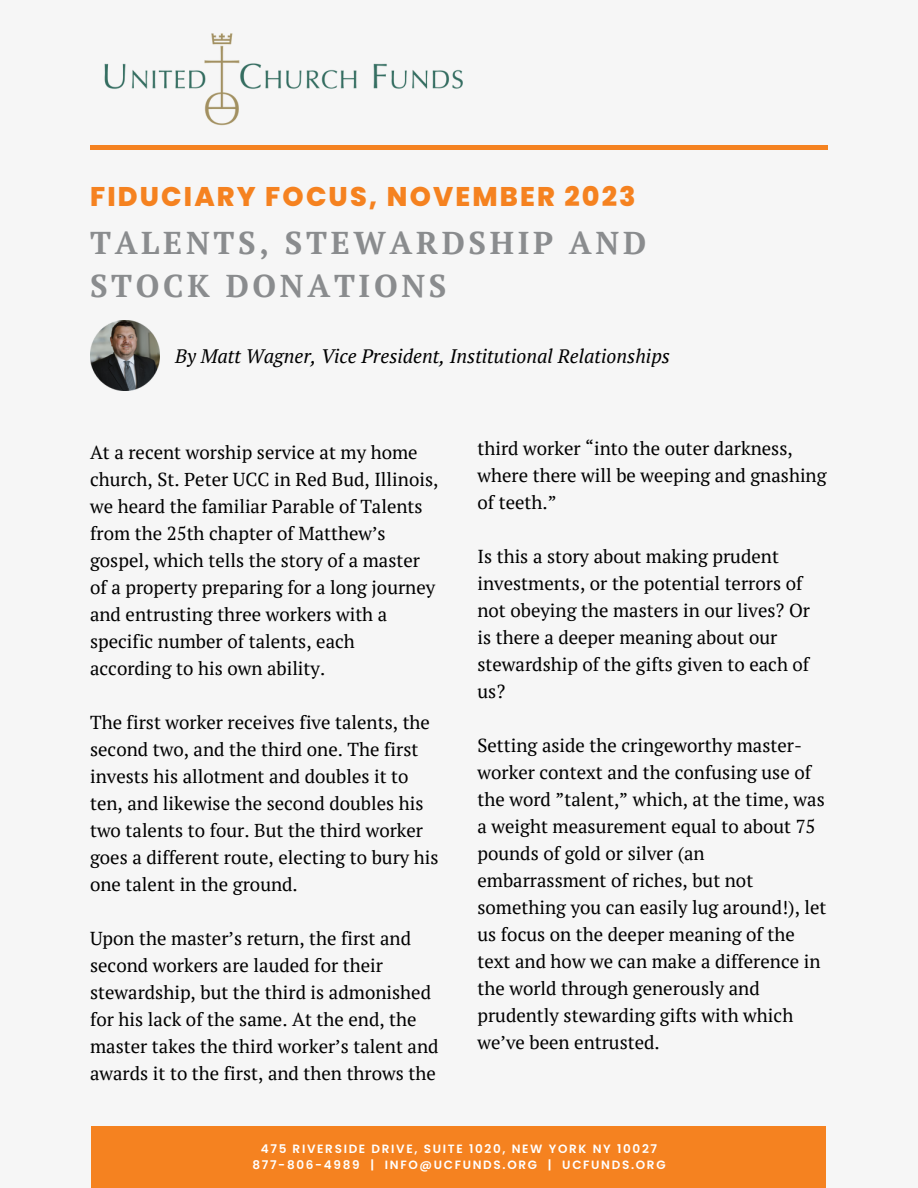
<style>
.page{position:relative;width:918px;height:1188px;background:#f6f6f6}
.page>*{position:absolute;margin:0;border:0;box-sizing:border-box;transform-origin:0 0}
.t1{font:700 31.5px "PT Serif";letter-spacing:.115em;color:#8a8c8e}
.t2{font:800 27px "Poppins";letter-spacing:.08em;color:#f58220}
.t3{font:italic 19.5px "PT Serif";color:#000}
.t4{font:18.75px/27px "PT Serif";color:#000}
.t5{font:600 12px "Poppins";letter-spacing:.14em;color:#fff}
</style>
<div class="page">
<hr style="left:90px;top:146px;width:738px;height:3px;background:#f58220">
<div style="left:92px;top:1128px;width:734px;height:60px;background:#f58220"></div>
<hr style="left:92px;top:1127px;width:734px;height:3px;background:#f58220">
<img style="left:104px;top:33px;width:359px;height:93px">
<img style="left:90px;top:320px;width:70px;height:70px">
<p class="t2" style="left:90px;top:178px;width:547px">FIDUCIARY FOCUS, NOVEMBER 2023</p>
<p class="t1" style="left:90px;top:222px;width:558px">TALENTS, STEWARDSHIP AND</p>
<p class="t1" style="left:90px;top:264px;width:358px">STOCK DONATIONS</p>
<p class="t3" style="left:175px;top:343px;width:496px">By Matt Wagner, Vice President, Institutional Relationships</p>
<p class="t4" style="left:90px;top:438px;width:350px">At a recent worship service at my home church, St. Peter UCC in Red Bud, Illinois, we heard the familiar Parable of Talents from the 25th chapter of Matthew’s gospel, which tells the story of a master of a property preparing for a long journey and entrusting three workers with a specific number of talents, each according to his own ability.</p>
<p class="t4" style="left:90px;top:708px;width:350px">The first worker receives five talents, the second two, and the third one. The first invests his allotment and doubles it to ten, and likewise the second doubles his two talents to four. But the third worker goes a different route, electing to bury his one talent in the ground.</p>
<p class="t4" style="left:90px;top:924px;width:350px">Upon the master’s return, the first and second workers are lauded for their stewardship, but the third is admonished for his lack of the same. At the end, the master takes the third worker’s talent and awards it to the first, and then throws the</p>
<p class="t4" style="left:477px;top:434px;width:351px">third worker “into the outer darkness, where there will be weeping and gnashing of teeth.”</p>
<p class="t4" style="left:477px;top:542px;width:334px">Is this a story about making prudent investments, or the potential terrors of not obeying the masters in our lives? Or is there a deeper meaning about our stewardship of the gifts given to each of us?</p>
<p class="t4" style="left:477px;top:731px;width:351px">Setting aside the cringeworthy master&shy;worker context and the confusing use of the word ”talent,” which, at the time, was a weight measurement equal to about 75 pounds of gold or silver (an embarrassment of riches, but not something you can easily lug around!), let us focus on the deeper meaning of the text and how we can make a difference in the world through generously and prudently stewarding gifts with which we’ve been entrusted.</p>
<p class="t5" style="left:261px;top:1141px;width:398px">475 RIVERSIDE DRIVE, SUITE 1020, NEW YORK NY 10027</p>
<p class="t5" style="left:252px;top:1157px;width:415px">877-806-4989 | INFO@UCFUNDS.ORG | UCFUNDS.ORG</p>
</div>
